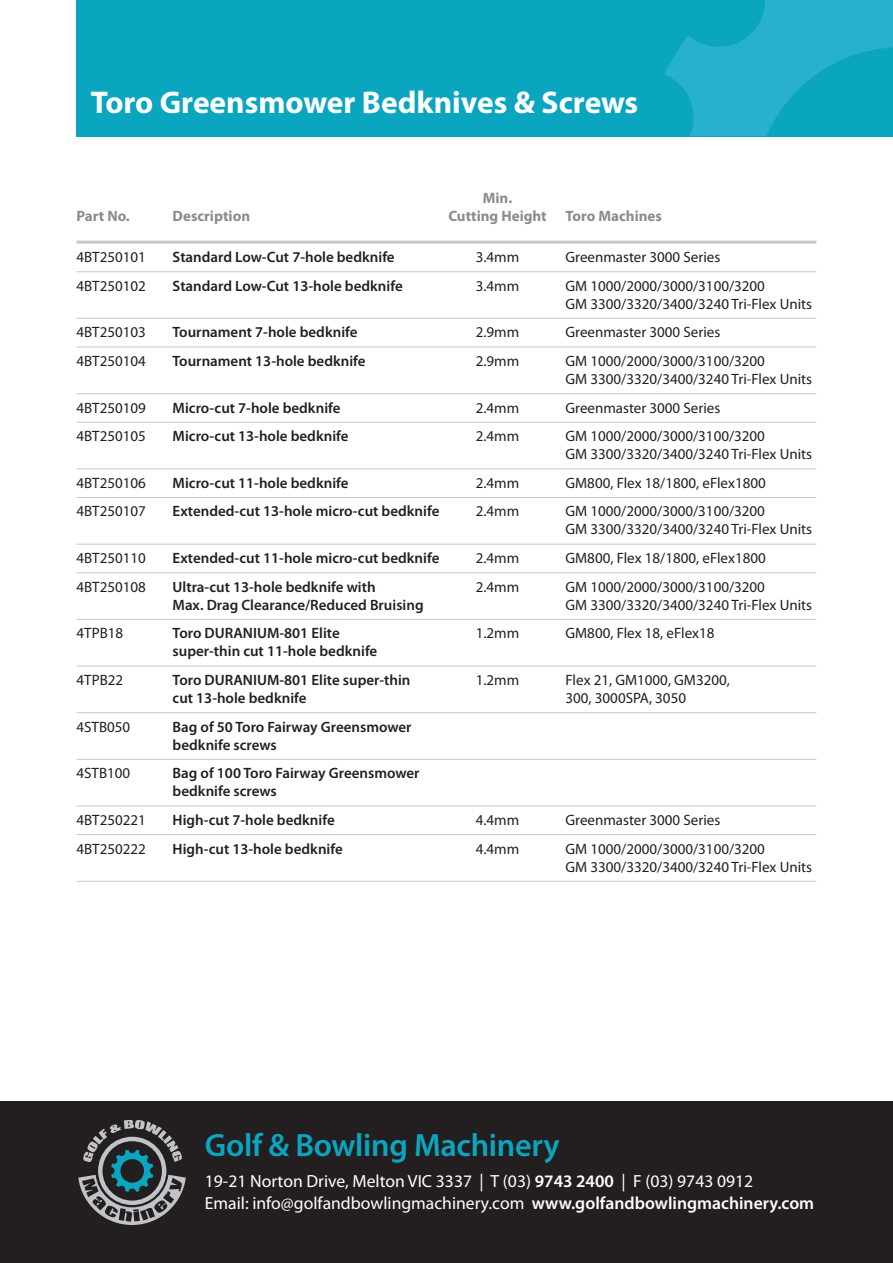
<style>
.page{position:relative;width:893px;height:1263px;background:#fff}
.page>*{position:absolute;margin:0;border:0;box-sizing:border-box;transform-origin:0 0}
.t1{font:600 32.25px "Myriad Pro";letter-spacing:-.01em;color:#0aa6c0}
.t2{font:700 31.5px "Myriad Pro";color:#fff}
.t3{font:17.55px/22px "Myriad Pro";color:#fff}
.t4{font:15px/18px "Myriad Pro";color:#231f20}
.t5{font:600 15px/18px "Myriad Pro";color:#231f20}
.t6{font:700 15px "Myriad Pro";color:#8a8c8f}
.s1{font-weight:600}
</style>
<div class="page">
<hr style="left:77px;top:241px;width:739px;height:3px;background:#c7c8ca">
<hr style="left:77px;top:271px;width:739px;height:1px;background:#c7c8ca">
<hr style="left:77px;top:318px;width:739px;height:1px;background:#c7c8ca">
<hr style="left:77px;top:347px;width:739px;height:1px;background:#c7c8ca">
<hr style="left:77px;top:393px;width:739px;height:1px;background:#c7c8ca">
<hr style="left:77px;top:422px;width:739px;height:1px;background:#c7c8ca">
<hr style="left:77px;top:468px;width:739px;height:1px;background:#c7c8ca">
<hr style="left:77px;top:497px;width:739px;height:1px;background:#c7c8ca">
<hr style="left:77px;top:544px;width:739px;height:1px;background:#c7c8ca">
<hr style="left:77px;top:572px;width:739px;height:1px;background:#c7c8ca">
<hr style="left:77px;top:619px;width:739px;height:1px;background:#c7c8ca">
<hr style="left:77px;top:666px;width:739px;height:1px;background:#c7c8ca">
<hr style="left:77px;top:712px;width:739px;height:1px;background:#c7c8ca">
<hr style="left:77px;top:759px;width:739px;height:1px;background:#c7c8ca">
<hr style="left:77px;top:806px;width:739px;height:1px;background:#c7c8ca">
<hr style="left:77px;top:834px;width:739px;height:1px;background:#c7c8ca">
<hr style="left:77px;top:881px;width:739px;height:1px;background:#c7c8ca">
<div style="left:0;top:1101px;width:893px;height:162px;background:#231f20"></div>
<svg style="left:78px;top:1120px;width:108px;height:105px"></svg>
<div style="left:77px;top:0;width:816px;height:136px;background:#0aa6c0"></div>
<svg style="left:665px;top:0;width:228px;height:136px"></svg>
<h2 class="t2" style="left:91px;top:91px;width:549px">Toro Greensmower Bedknives &amp; Screws</h2>
<p class="t6" style="left:483px;top:192px;width:31px">Min.</p>
<p class="t6" style="left:77px;top:210px;width:55px">Part No.</p>
<p class="t6" style="left:173px;top:210px;width:79px">Description</p>
<p class="t6" style="left:448px;top:210px;width:100px">Cutting Height</p>
<p class="t6" style="left:566px;top:210px;width:98px">Toro Machines</p>
<p class="t4" style="left:77px;top:249px;width:71px">4BT250101</p>
<p class="t5" style="left:173px;top:249px;width:224px">Standard Low-Cut 7-hole bedknife</p>
<p class="t4" style="left:476px;top:249px;width:45px">3.4mm</p>
<p class="t4" style="left:566px;top:249px;width:156px">Greenmaster 3000 Series</p>
<p class="t4" style="left:77px;top:278px;width:71px">4BT250102</p>
<p class="t5" style="left:173px;top:278px;width:232px">Standard Low-Cut 13-hole bedknife</p>
<p class="t4" style="left:476px;top:278px;width:45px">3.4mm</p>
<p class="t4" style="left:566px;top:278px;width:248px">GM 1000/2000/3000/3100/3200<br>GM 3300/3320/3400/3240 Tri-Flex Units</p>
<p class="t4" style="left:77px;top:324px;width:71px">4BT250103</p>
<p class="t5" style="left:173px;top:324px;width:187px">Tournament 7-hole bedknife</p>
<p class="t4" style="left:476px;top:324px;width:45px">2.9mm</p>
<p class="t4" style="left:566px;top:324px;width:156px">Greenmaster 3000 Series</p>
<p class="t4" style="left:77px;top:353px;width:71px">4BT250104</p>
<p class="t5" style="left:173px;top:353px;width:195px">Tournament 13-hole bedknife</p>
<p class="t4" style="left:476px;top:353px;width:45px">2.9mm</p>
<p class="t4" style="left:566px;top:353px;width:248px">GM 1000/2000/3000/3100/3200<br>GM 3300/3320/3400/3240 Tri-Flex Units</p>
<p class="t4" style="left:77px;top:400px;width:71px">4BT250109</p>
<p class="t5" style="left:173px;top:400px;width:169px">Micro-cut 7-hole bedknife</p>
<p class="t4" style="left:476px;top:400px;width:45px">2.4mm</p>
<p class="t4" style="left:566px;top:400px;width:156px">Greenmaster 3000 Series</p>
<p class="t4" style="left:77px;top:428px;width:71px">4BT250105</p>
<p class="t5" style="left:173px;top:428px;width:178px">Micro-cut 13-hole bedknife</p>
<p class="t4" style="left:476px;top:428px;width:45px">2.4mm</p>
<p class="t4" style="left:566px;top:428px;width:248px">GM 1000/2000/3000/3100/3200<br>GM 3300/3320/3400/3240 Tri-Flex Units</p>
<p class="t4" style="left:77px;top:475px;width:71px">4BT250106</p>
<p class="t5" style="left:173px;top:475px;width:178px">Micro-cut 11-hole bedknife</p>
<p class="t4" style="left:476px;top:475px;width:45px">2.4mm</p>
<p class="t4" style="left:566px;top:475px;width:202px">GM800, Flex 18/1800, eFlex1800</p>
<p class="t4" style="left:77px;top:504px;width:71px">4BT250107</p>
<p class="t5" style="left:173px;top:504px;width:268px">Extended-cut 13-hole micro-cut bedknife</p>
<p class="t4" style="left:476px;top:504px;width:45px">2.4mm</p>
<p class="t4" style="left:566px;top:504px;width:248px">GM 1000/2000/3000/3100/3200<br>GM 3300/3320/3400/3240 Tri-Flex Units</p>
<p class="t4" style="left:77px;top:550px;width:71px">4BT250110</p>
<p class="t5" style="left:173px;top:550px;width:268px">Extended-cut 11-hole micro-cut bedknife</p>
<p class="t4" style="left:476px;top:550px;width:45px">2.4mm</p>
<p class="t4" style="left:566px;top:550px;width:202px">GM800, Flex 18/1800, eFlex1800</p>
<p class="t4" style="left:77px;top:579px;width:71px">4BT250108</p>
<p class="t5" style="left:173px;top:579px;width:204px">Ultra-cut 13-hole bedknife with</p>
<p class="t4" style="left:476px;top:579px;width:45px">2.4mm</p>
<p class="t4" style="left:566px;top:579px;width:201px">GM 1000/2000/3000/3100/3200</p>
<p class="t5" style="left:173px;top:597px;width:252px">Max. Drag Clearance/Reduced Bruising</p>
<p class="t4" style="left:566px;top:597px;width:248px">GM 3300/3320/3400/3240 Tri-Flex Units</p>
<p class="t4" style="left:77px;top:626px;width:48px">4TPB18</p>
<p class="t5" style="left:173px;top:626px;width:169px">Toro DURANIUM-801 Elite</p>
<p class="t4" style="left:476px;top:626px;width:45px">1.2mm</p>
<p class="t4" style="left:566px;top:626px;width:150px">GM800, Flex 18, eFlex18</p>
<p class="t5" style="left:173px;top:644px;width:206px">super-thin cut 11-hole bedknife</p>
<p class="t4" style="left:77px;top:672px;width:48px">4TPB22</p>
<p class="t5" style="left:173px;top:672px;width:239px">Toro DURANIUM-801 Elite super-thin</p>
<p class="t4" style="left:476px;top:672px;width:45px">1.2mm</p>
<p class="t4" style="left:566px;top:672px;width:166px">Flex 21, GM1000, GM3200,</p>
<p class="t5" style="left:173px;top:690px;width:136px">cut 13-hole bedknife</p>
<p class="t4" style="left:566px;top:690px;width:122px">300, 3000SPA, 3050</p>
<p class="t4" style="left:77px;top:719px;width:55px">4STB050</p>
<p class="t5" style="left:173px;top:719px;width:240px">Bag of 50 Toro Fairway Greensmower bedknife screws</p>
<p class="t4" style="left:77px;top:765px;width:55px">4STB100</p>
<p class="t5" style="left:173px;top:765px;width:248px">Bag of 100 Toro Fairway Greensmower bedknife screws</p>
<p class="t4" style="left:77px;top:812px;width:71px">4BT250221</p>
<p class="t5" style="left:173px;top:812px;width:164px">High-cut 7-hole bedknife</p>
<p class="t4" style="left:476px;top:812px;width:45px">4.4mm</p>
<p class="t4" style="left:566px;top:812px;width:156px">Greenmaster 3000 Series</p>
<p class="t4" style="left:77px;top:841px;width:71px">4BT250222</p>
<p class="t5" style="left:173px;top:841px;width:172px">High-cut 13-hole bedknife</p>
<p class="t4" style="left:476px;top:841px;width:45px">4.4mm</p>
<p class="t4" style="left:566px;top:841px;width:248px">GM 1000/2000/3000/3100/3200<br>GM 3300/3320/3400/3240 Tri-Flex Units</p>
<h1 class="t1" style="left:205px;top:1133px;width:356px">Golf &amp; Bowling Machinery</h1>
<p class="t3" style="left:205px;top:1171px;width:611px">19-21 Norton Drive, Melton VIC 3337 | T (03) <span class="s1">9743 2400</span> | F (03) 9743 0912<br>Email: info@golfandbowlingmachinery.com <span class="s1">www.golfandbowlingmachinery.com</span></p>
</div>
